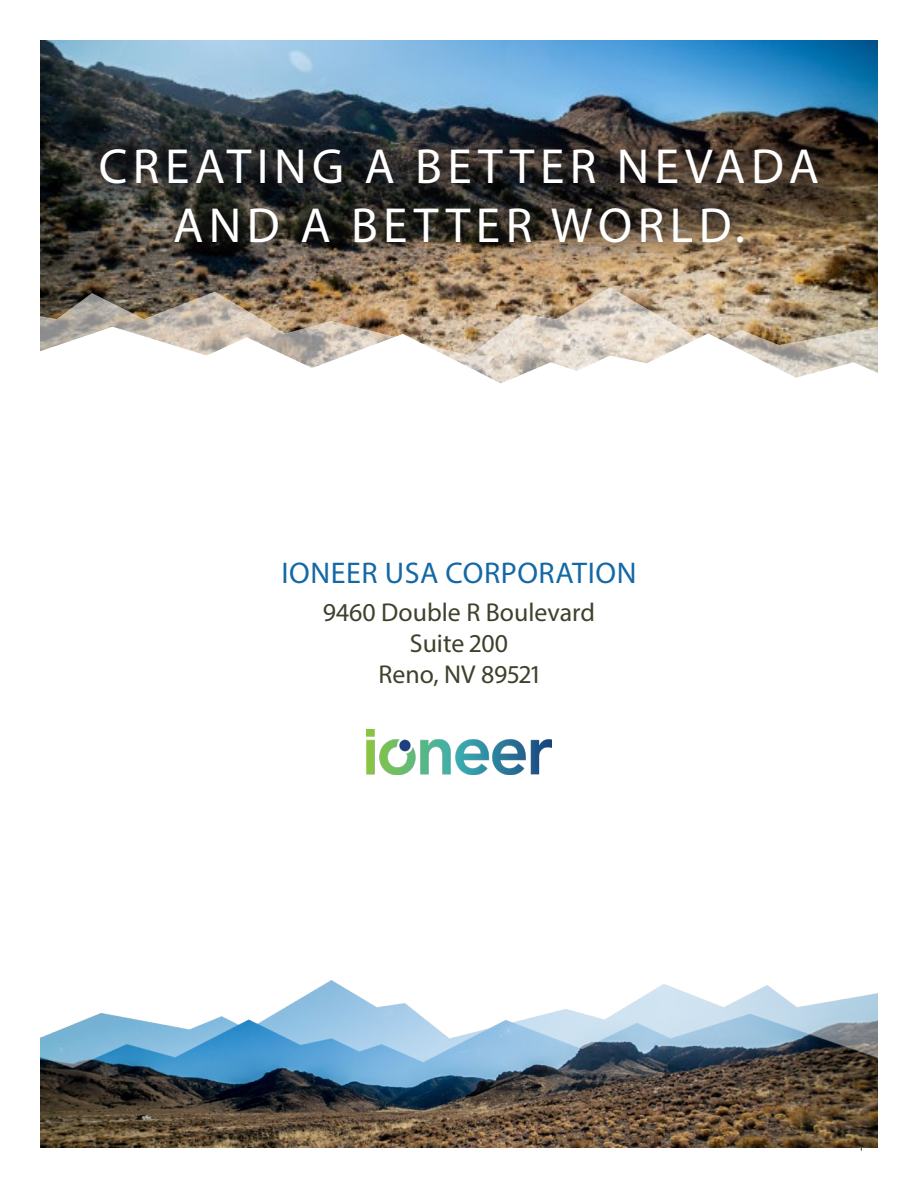
<style>
.page{position:relative;width:918px;height:1188px;background:#fff}
.page>*{position:absolute;margin:0;border:0;box-sizing:border-box;transform-origin:0 0}
.t1{font:49.5px/58.5px "Myriad Pro";letter-spacing:.11em;color:#fff;text-align:center}
.t2{font:30px "Myriad Pro";letter-spacing:.02em;color:#1468a5}
.t3{font:25.8px "Myriad Pro";color:#3e412b}
</style>
<div class="page">
<img style="left:40px;top:40px;width:838px;height:247px">
<img style="left:40px;top:287px;width:838px;height:40px">
<svg style="left:40px;top:327px;width:838px;height:57px"></svg>
<div style="left:78px;top:126px;width:762px;height:140px;background:#231f20;opacity:.75"></div>
<img style="left:366px;top:730px;width:186px;height:44px">
<img style="left:40px;top:981px;width:838px;height:166px">
<p class="t1" style="left:99px;top:137px;width:722px">CREATING A BETTER NEVADA<br>AND A BETTER WORLD.</p>
<p class="t2" style="left:282px;top:554px;width:356px">IONEER USA CORPORATION</p>
<p class="t3" style="left:323px;top:596px;width:274px">9460 Double R Boulevard</p>
<p class="t3" style="left:410px;top:627px;width:100px">Suite 200</p>
<p class="t3" style="left:378px;top:658px;width:163px">Reno, NV 89521</p>
</div>
